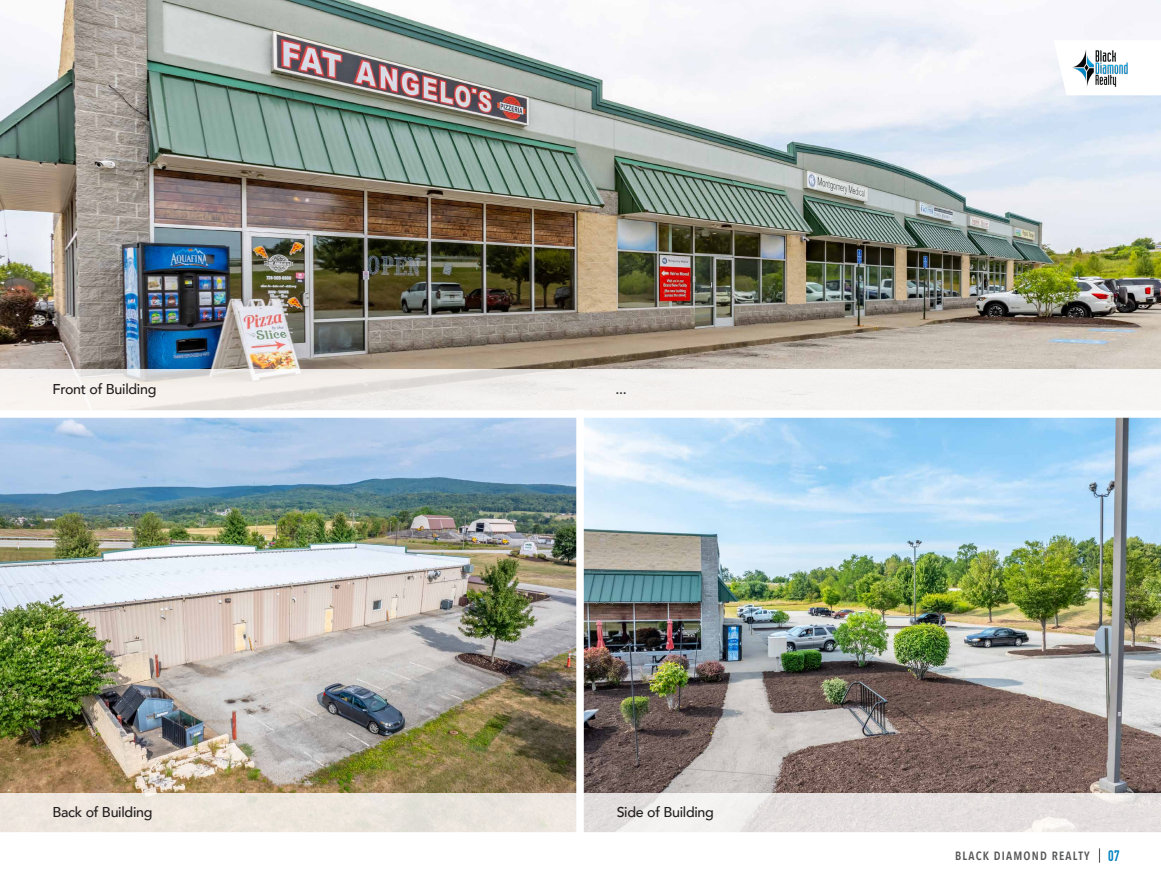
<style>
.page{position:relative;width:1161px;height:891px;background:#fff}
.page>*{position:absolute;margin:0;border:0;box-sizing:border-box;transform-origin:0 0}
.t1{font:700 15px "DIN Condensed";color:#0082c0}
.t2{font:500 14.25px "Avenir";letter-spacing:-.02em;color:#231f20}
.t3{font:600 12px "Avenir Next Condensed";letter-spacing:.1em;color:#57585a}
</style>
<div class="page">
<img style="left:584px;top:418px;width:577px;height:375px">
<img style="left:0;top:418px;width:576px;height:375px">
<img style="left:0;top:0;width:1161px;height:369px">
<svg style="left:0;top:369px;width:579px;height:41px;fill:#f1eeeb"></svg>
<svg style="left:0;top:793px;width:1161px;height:39px;background:#e9e4df"></svg>
<div style="left:579px;top:369px;width:582px;height:47px;background:#f5f3f1"></div>
<div style="left:576px;top:410px;width:8px;height:438px;background:#fff"></div>
<div style="left:0;top:410px;width:1161px;height:8px;background:#fff"></div>
<svg style="left:1099px;top:848px;width:1px;height:15px"></svg>
<svg style="left:1054px;top:40px;width:107px;height:55px"></svg>
<img style="left:1069px;top:38px;width:63px;height:60px">
<p class="t2" style="left:52px;top:377px;width:105px">Front of Building</p>
<p class="t2" style="left:616px;top:377px;width:13px">...</p>
<p class="t2" style="left:52px;top:799px;width:101px">Back of Building</p>
<p class="t2" style="left:617px;top:799px;width:99px">Side of Building</p>
<p class="t3" style="left:955px;top:846px;width:136px">BLACK DIAMOND REALTY</p>
<p class="t1" style="left:1108px;top:845px;width:13px">07</p>
</div>
